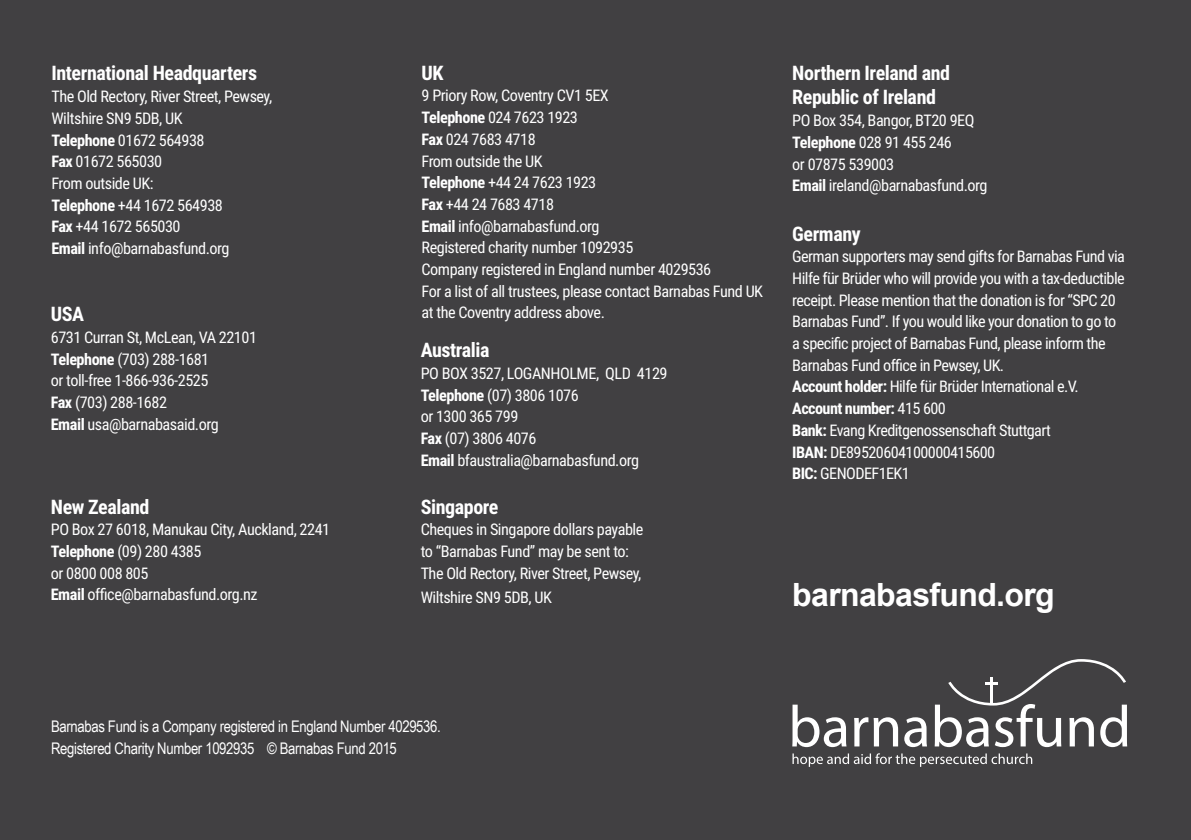
<style>
.page{position:relative;width:1191px;height:840px;background:#fff}
.page>*{position:absolute;margin:0;border:0;box-sizing:border-box;transform-origin:0 0}
.t1{font:700 32px "Arial";letter-spacing:-.02em;color:#fff}
.t2{font:700 20px/24px "Roboto Condensed";letter-spacing:-.02em;color:#fff}
.t3{font:16px/21.6px "Roboto Condensed";letter-spacing:-.03em;color:#fff}
.t4{font:16px/22px "Arial Narrow";letter-spacing:-.02em;color:#fff}
.s1{font-weight:700}
</style>
<div class="page">
<div style="left:0;top:0;width:1191px;height:839px;background:#414042"></div>
<svg style="left:792px;top:704px;width:54px;height:42px"></svg>
<svg style="left:854px;top:717px;width:44px;height:29px"></svg>
<svg style="left:904px;top:717px;width:23px;height:29px"></svg>
<svg style="left:934px;top:659px;width:193px;height:87px"></svg>
<svg style="left:792px;top:753px;width:240px;height:13px"></svg>
<p class="t2" style="left:51px;top:61px;width:207px">International Headquarters</p>
<p class="t3" style="left:51px;top:85px;width:222px">The Old Rectory, River Street, Pewsey,<br>Wiltshire SN9 5DB, UK<br><span class="s1">Telephone</span> 01672 564938<br><span class="s1">Fax</span> 01672 565030<br>From outside UK:<br><span class="s1">Telephone</span> +44 1672 564938<br><span class="s1">Fax</span> +44 1672 565030<br><span class="s1">Email</span> info@barnabasfund.org</p>
<p class="t2" style="left:51px;top:301px;width:35px">USA</p>
<p class="t3" style="left:51px;top:326px;width:208px">6731 Curran St, McLean, VA 22101<br><span class="s1">Telephone</span> (703) 288-1681<br>or toll-free 1-866-936-2525<br><span class="s1">Fax</span> (703) 288-1682<br><span class="s1">Email</span> usa@barnabasaid.org</p>
<p class="t2" style="left:51px;top:493px;width:100px">New Zealand</p>
<p class="t3" style="left:51px;top:518px;width:281px">PO Box 27 6018, Manukau City, Auckland, 2241<br><span class="s1">Telephone</span> (09) 280 4385<br>or 0800 008 805<br><span class="s1">Email</span> office@barnabasfund.org.nz</p>
<p class="t2" style="left:421px;top:60px;width:24px">UK</p>
<p class="t3" style="left:421px;top:84px;width:343px">9 Priory Row, Coventry CV1 5EX<br><span class="s1">Telephone</span> 024 7623 1923<br><span class="s1">Fax</span> 024 7683 4718<br>From outside the UK<br><span class="s1">Telephone</span> +44 24 7623 1923<br><span class="s1">Fax</span> +44 24 7683 4718<br><span class="s1">Email</span> info@barnabasfund.org<br>Registered charity number 1092935<br>Company registered in England number 4029536<br>For a list of all trustees, please contact Barnabas Fund UK at the Coventry address above.</p>
<p class="t2" style="left:421px;top:337px;width:70px">Australia</p>
<p class="t3" style="left:421px;top:362px;width:248px">PO BOX 3527, LOGANHOLME, QLD 4129<br><span class="s1">Telephone</span> (07) 3806 1076<br>or 1300 365 799<br><span class="s1">Fax</span> (07) 3806 4076<br><span class="s1">Email</span> bfaustralia@barnabasfund.org</p>
<p class="t2" style="left:421px;top:493px;width:79px">Singapore</p>
<p class="t3" style="left:421px;top:518px;width:224px">Cheques in Singapore dollars payable to “Barnabas Fund” may be sent to:<br>The Old Rectory, River Street, Pewsey,</p>
<p class="t3" style="left:421px;top:585px;width:133px">Wiltshire SN9 5DB, UK</p>
<p class="t2" style="left:792px;top:61px;width:159px">Northern Ireland and<br>Republic of Ireland</p>
<p class="t3" style="left:792px;top:109px;width:197px">PO Box 354, Bangor, BT20 9EQ<br><span class="s1">Telephone</span> 028 91 455 246<br>or 07875 539003<br><span class="s1">Email</span> ireland@barnabasfund.org</p>
<p class="t2" style="left:792px;top:221px;width:70px">Germany</p>
<p class="t3" style="left:792px;top:245px;width:334px">German supporters may send gifts for Barnabas Fund via Hilfe für Brüder who will provide you with a tax-deductible receipt. Please mention that the donation is for “SPC 20<br>Barnabas Fund”. If you would like your donation to go to a specific project of Barnabas Fund, please inform the Barnabas Fund office in Pewsey, UK.<br><span class="s1">Account holder:</span> Hilfe für Brüder International e.V.<br><span class="s1">Account number:</span> 415 600<br><span class="s1">Bank:</span> Evang Kreditgenossenschaft Stuttgart<br><span class="s1">IBAN:</span> DE89520604100000415600<br><span class="s1">BIC:</span> GENODEF1EK1</p>
<h1 class="t1" style="left:792px;top:573px;width:264px">barnabasfund.org</h1>
<p class="t4" style="left:51px;top:714px;width:391px">Barnabas Fund is a Company registered in England Number 4029536.<br>Registered Charity Number 1092935 © Barnabas Fund 2015</p>
</div>
